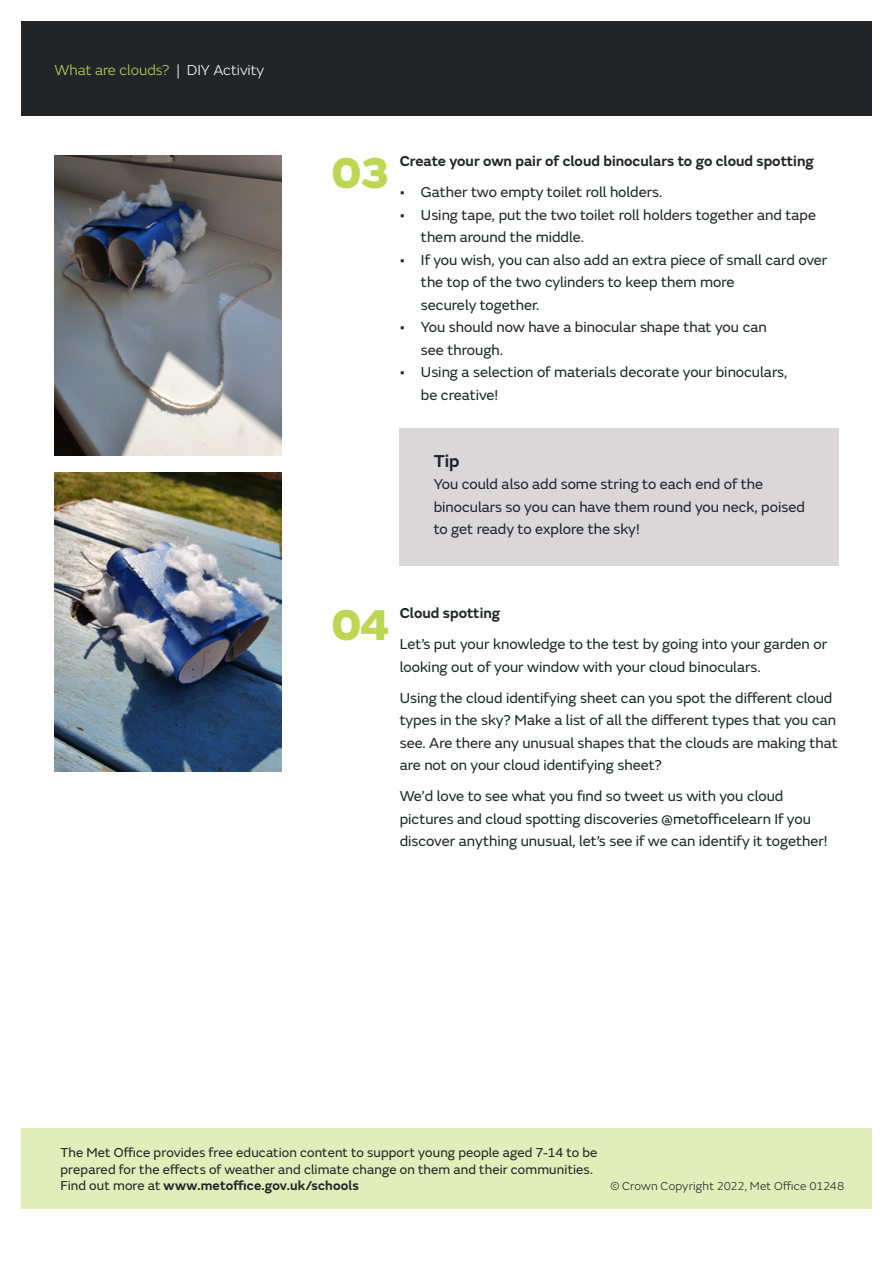
<style>
.page{position:relative;width:893px;height:1263px;background:#fff}
.page>*{position:absolute;margin:0;border:0;box-sizing:border-box;transform-origin:0 0}
.t1{font:800 45px "FS Emeric";color:#bdd753}
.t2{font:600 18px "FS Emeric";color:#212528}
.t3{font:15px/22.5px "FS Emeric";color:#212528}
.t4{font:600 15px "FS Emeric";color:#212528}
.t5{font:300 15px "FS Emeric";color:#bdd753}
.t6{font:13.5px/16.5px "FS Emeric";letter-spacing:.01em;color:#212528}
.t7{font:300 12px "FS Emeric";letter-spacing:.005em;color:#212528}
.s1{color:#fff}
.s2{font-weight:600}
</style>
<div class="page">
<div style="left:21px;top:21px;width:851px;height:95px;background:#212528"></div>
<div style="left:21px;top:1128px;width:851px;height:81px;background:#e2edb9"></div>
<div style="left:400px;top:428px;width:439px;height:137px;background:#d9d7d8"></div>
<img style="left:55px;top:155px;width:227px;height:300px">
<img style="left:55px;top:472px;width:227px;height:300px">
<p class="t5" style="left:55px;top:60px;width:211px">What are clouds? <span class="s1">| DIY Activity</span></p>
<h1 class="t1" style="left:331px;top:137px;width:61px">03</h1>
<p class="t4" style="left:400px;top:150px;width:416px">Create your own pair of cloud binoculars to go cloud spotting</p>
<p class="t3" style="left:400px;top:180px;width:264px">• Gather two empty toilet roll holders.</p>
<p class="t3" style="left:421px;top:203px;width:397px;text-indent:-21px">• Using tape, put the two toilet roll holders together and tape them around the middle.</p>
<p class="t3" style="left:421px;top:248px;width:408px;text-indent:-21px">• If you wish, you can also add an extra piece of small card over the top of the two cylinders to keep them more<br>securely together.</p>
<p class="t3" style="left:421px;top:315px;width:347px;text-indent:-21px">• You should now have a binocular shape that you can see through.</p>
<p class="t3" style="left:421px;top:360px;width:368px;text-indent:-21px">• Using a selection of materials decorate your binoculars, be creative!</p>
<p class="t2" style="left:434px;top:447px;width:27px">Tip</p>
<p class="t3" style="left:434px;top:472px;width:373px">You could also add some string to each end of the binoculars so you can have them round you neck, poised to get ready to explore the sky!</p>
<h1 class="t1" style="left:331px;top:588px;width:61px">04</h1>
<p class="t4" style="left:400px;top:601px;width:102px">Cloud spotting</p>
<p class="t3" style="left:400px;top:632px;width:429px">Let’s put your knowledge to the test by going into your garden or looking out of your window with your cloud binoculars.</p>
<p class="t3" style="left:400px;top:685px;width:439px">Using the cloud identifying sheet can you spot the different cloud types in the sky? Make a list of all the different types that you can see. Are there any unusual shapes that the clouds are making that are not on your cloud identifying sheet?</p>
<p class="t3" style="left:400px;top:784px;width:429px">We’d love to see what you find so tweet us with you cloud pictures and cloud spotting discoveries @metofficelearn If you discover anything unusual, let’s see if we can identify it together!</p>
<p class="t6" style="left:60px;top:1143px;width:538px">The Met Office provides free education content to support young people aged 7-14 to be prepared for the effects of weather and climate change on them and their communities.<br>Find out more at <span class="s2">www.metoffice.gov.uk/schools</span></p>
<p class="t7" style="left:610px;top:1178px;width:235px">© Crown Copyright 2022, Met Office 01248</p>
</div>
